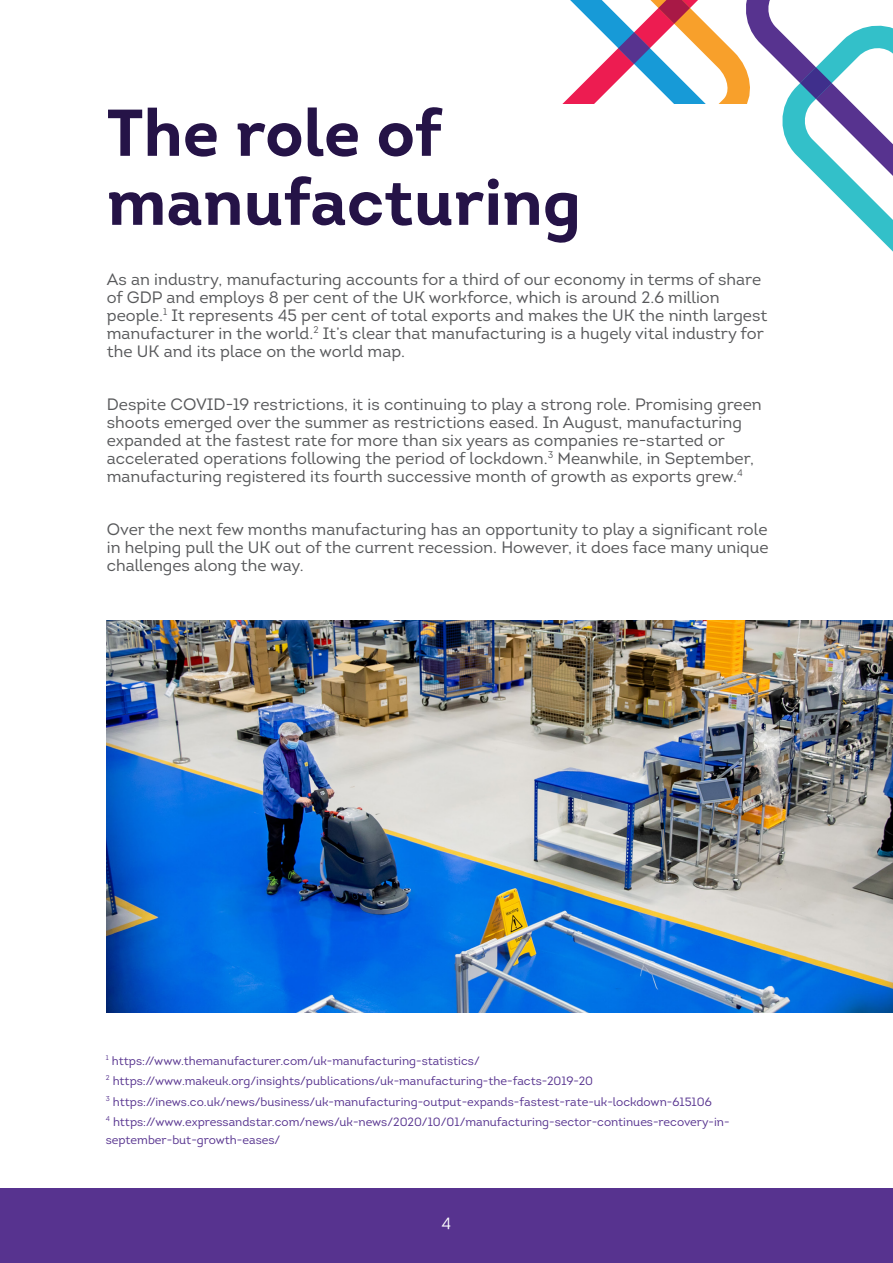
<style>
.page{position:relative;width:893px;height:1263px;background:#fff}
.page>*{position:absolute;margin:0;border:0;box-sizing:border-box;transform-origin:0 0}
.t1{font:700 66px/69px "Intro";color:#251347}
.Paragraph_Style_1{font:16.5px/18px "Intro";color:#57585a}
.Paragraph_Style_1-2{font:16.5px "Intro";color:#fff}
.Paragraph_Style_1-3{font:12px/18px "Intro";color:#57338f}
</style>
<div class="page">
<svg style="left:562px;top:0;width:39px;height:104px"></svg>
<svg style="left:601px;top:0;width:292px;height:252px"></svg>
<div style="left:0;top:1188px;width:893px;height:75px;background:#57338f"></div>
<img style="left:106px;top:621px;width:787px;height:392px">
<p class="t1" style="left:107px;top:98px;width:476px">The role of manufacturing</p>
<p class="Paragraph_Style_1" style="left:107px;top:271px;width:662px">As an industry, manufacturing accounts for a third of our economy in terms of share of GDP and employs 8 per cent of the UK workforce, which is around 2.6 million people.<sup>1</sup> It represents 45 per cent of total exports and makes the UK the ninth largest manufacturer in the world.<sup>2</sup> It’s clear that manufacturing is a hugely vital industry for the UK and its place on the world map.</p>
<p class="Paragraph_Style_1" style="left:107px;top:396px;width:656px">Despite COVID-19 restrictions, it is continuing to play a strong role. Promising green shoots emerged over the summer as restrictions eased. In August, manufacturing expanded at the fastest rate for more than six years as companies re-started or accelerated operations following the period of lockdown.<sup>3</sup> Meanwhile, in September, manufacturing registered its fourth successive month of growth as exports grew.<sup>4</sup></p>
<p class="Paragraph_Style_1" style="left:107px;top:521px;width:663px;text-align:justify">Over the next few months manufacturing has an opportunity to play a significant role in helping pull the UK out of the current recession. However, it does face many unique challenges along the way.</p>
<p class="Paragraph_Style_1-3" style="left:106px;top:1052px;width:375px"><sup>1</sup> https://www.themanufacturer.com/uk-manufacturing-statistics/</p>
<p class="Paragraph_Style_1-3" style="left:106px;top:1072px;width:489px"><sup>2</sup> https://www.makeuk.org/insights/publications/uk-manufacturing-the-facts-2019-20</p>
<p class="Paragraph_Style_1-3" style="left:106px;top:1093px;width:607px"><sup>3</sup> https://inews.co.uk/news/business/uk-manufacturing-output-expands-fastest-rate-uk-lockdown-615106</p>
<p class="Paragraph_Style_1-3" style="left:106px;top:1113px;width:625px"><sup>4</sup> https://www.expressandstar.com/news/uk-news/2020/10/01/manufacturing-sector-continues-recovery-in&shy;september-but-growth-eases/</p>
<p class="Paragraph_Style_1-2" style="left:442px;top:1213px;width:11px">4</p>
</div>
